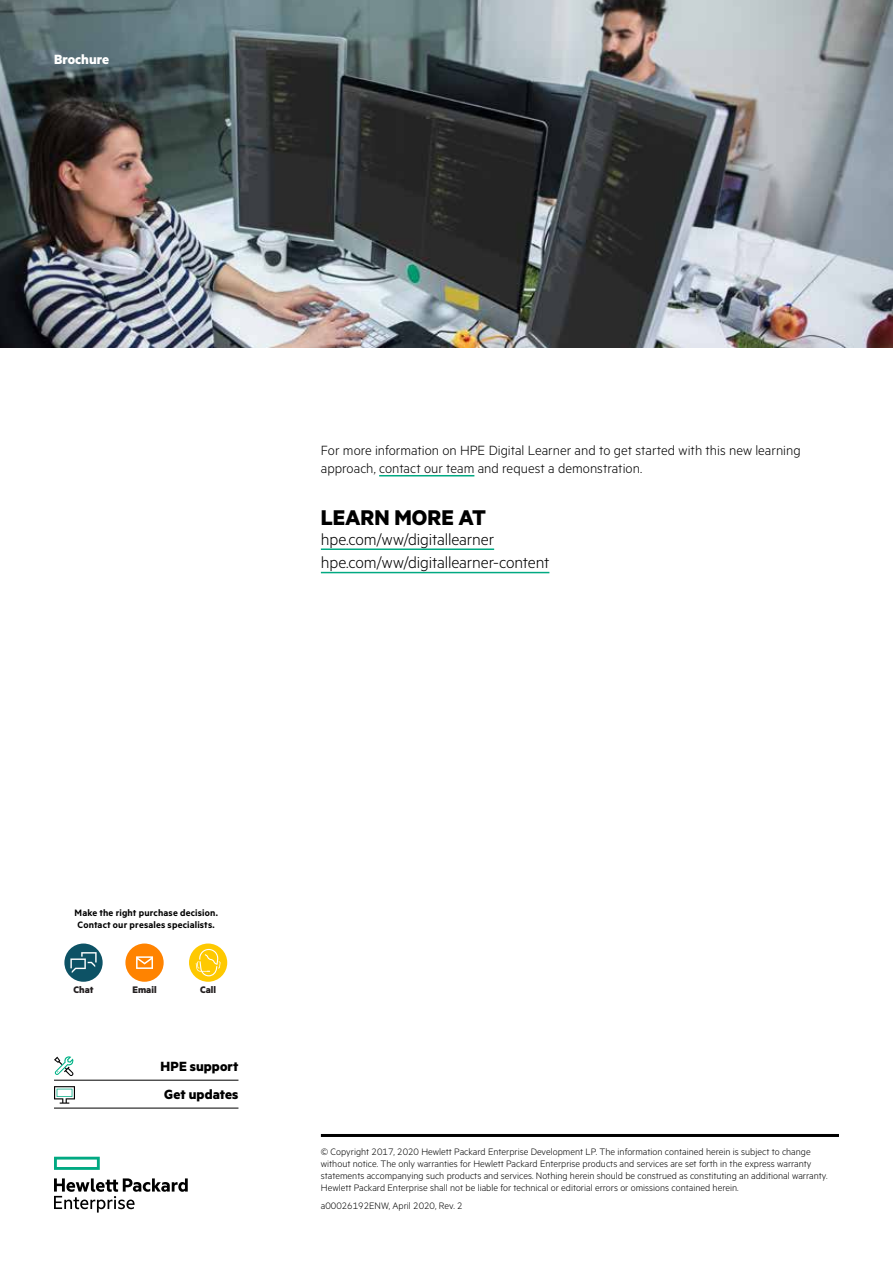
<style>
.page{position:relative;width:893px;height:1263px;background:#fff}
.page>*{position:absolute;margin:0;border:0;box-sizing:border-box;transform-origin:0 0}
.CTA_MetricHPE_Bold_1{font:700 24px "Metric HPE";color:#000}
.CTA_URL_MetricHPE_li{font:300 18px "Metric HPE";letter-spacing:-.01em;color:#000}
.Body_text_last_Metri{font:300 15px/17.2px "Metric HPE";color:#000}
.Sign_up_for_updates{font:700 15px "Metric HPE";letter-spacing:.005em;color:#000}
.t1{font:700 15px "Metric HPE";color:#fff}
.t2{font:700 10.65px "Metric HPE";color:#231f20}
.Copyright_without_le{font:300 10.5px/12px "Metric HPE";color:#000}
.Sidebar_text_MetricH{font:600 10.5px "Metric HPE";letter-spacing:.015em;color:#000}
</style>
<div class="page">
<div style="left:64px;top:943px;width:39px;height:39px;background:#0d5265;border-radius:50%"></div>
<svg style="left:70px;top:952px;width:27px;height:21px"></svg>
<div style="left:189px;top:943px;width:38px;height:39px;background:#fec901;border-radius:50%"></div>
<svg style="left:196px;top:949px;width:25px;height:27px"></svg>
<div style="left:125px;top:943px;width:39px;height:39px;background:#ff8300;border-radius:50%"></div>
<svg style="left:136px;top:956px;width:17px;height:13px"></svg>
<hr style="left:54px;top:1080px;width:184px;height:1px;background:#000">
<hr style="left:54px;top:1108px;width:184px;height:1px;background:#000">
<svg style="left:54px;top:1086px;width:21px;height:18px"></svg>
<svg style="left:54px;top:1056px;width:20px;height:20px"></svg>
<img style="left:0;top:0;width:893px;height:347px">
<hr style="left:379px;top:475px;width:95px;height:1px;background:#01a982">
<hr style="left:321px;top:548px;width:173px;height:2px;background:#01a982">
<hr style="left:321px;top:572px;width:228px;height:1px;background:#01a982">
<svg style="left:54px;top:1157px;width:46px;height:13px"></svg>
<svg style="left:54px;top:1178px;width:134px;height:34px"></svg>
<hr style="left:321px;top:1134px;width:518px;height:3px;background:#000">
<p class="t1" style="left:54px;top:50px;width:57px">Brochure</p>
<p class="Body_text_last_Metri" style="left:321px;top:441px;width:481px">For more information on HPE Digital Learner and to get started with this new learning approach, contact our team and request a demonstration.</p>
<p class="CTA_MetricHPE_Bold_1" style="left:321px;top:503px;width:167px">LEARN MORE AT</p>
<p class="CTA_URL_MetricHPE_li" style="left:321px;top:529px;width:175px">hpe.com/ww/digitallearner</p>
<p class="CTA_URL_MetricHPE_li" style="left:321px;top:552px;width:230px">hpe.com/ww/digitallearner-content</p>
<p class="Sidebar_text_MetricH" style="left:75px;top:906px;width:145px">Make the right purchase decision.</p>
<p class="Sidebar_text_MetricH" style="left:78px;top:918px;width:139px">Contact our presales specialists.</p>
<p class="t2" style="left:73px;top:983px;width:22px">Chat</p>
<p class="t2" style="left:132px;top:983px;width:26px">Email</p>
<p class="t2" style="left:200px;top:983px;width:17px">Call</p>
<p class="Sign_up_for_updates" style="left:161px;top:1057px;width:79px">HPE support</p>
<p class="Sign_up_for_updates" style="left:164px;top:1085px;width:76px">Get updates</p>
<p class="Copyright_without_le" style="left:321px;top:1145px;width:508px">© Copyright 2017, 2020 Hewlett Packard Enterprise Development LP. The information contained herein is subject to change without notice. The only warranties for Hewlett Packard Enterprise products and services are set forth in the express warranty statements accompanying such products and services. Nothing herein should be construed as constituting an additional warranty.<br>Hewlett Packard Enterprise shall not be liable for technical or editorial errors or omissions contained herein.</p>
<p class="Copyright_without_le" style="left:321px;top:1199px;width:143px">a00026192ENW, April 2020, Rev. 2</p>
</div>
